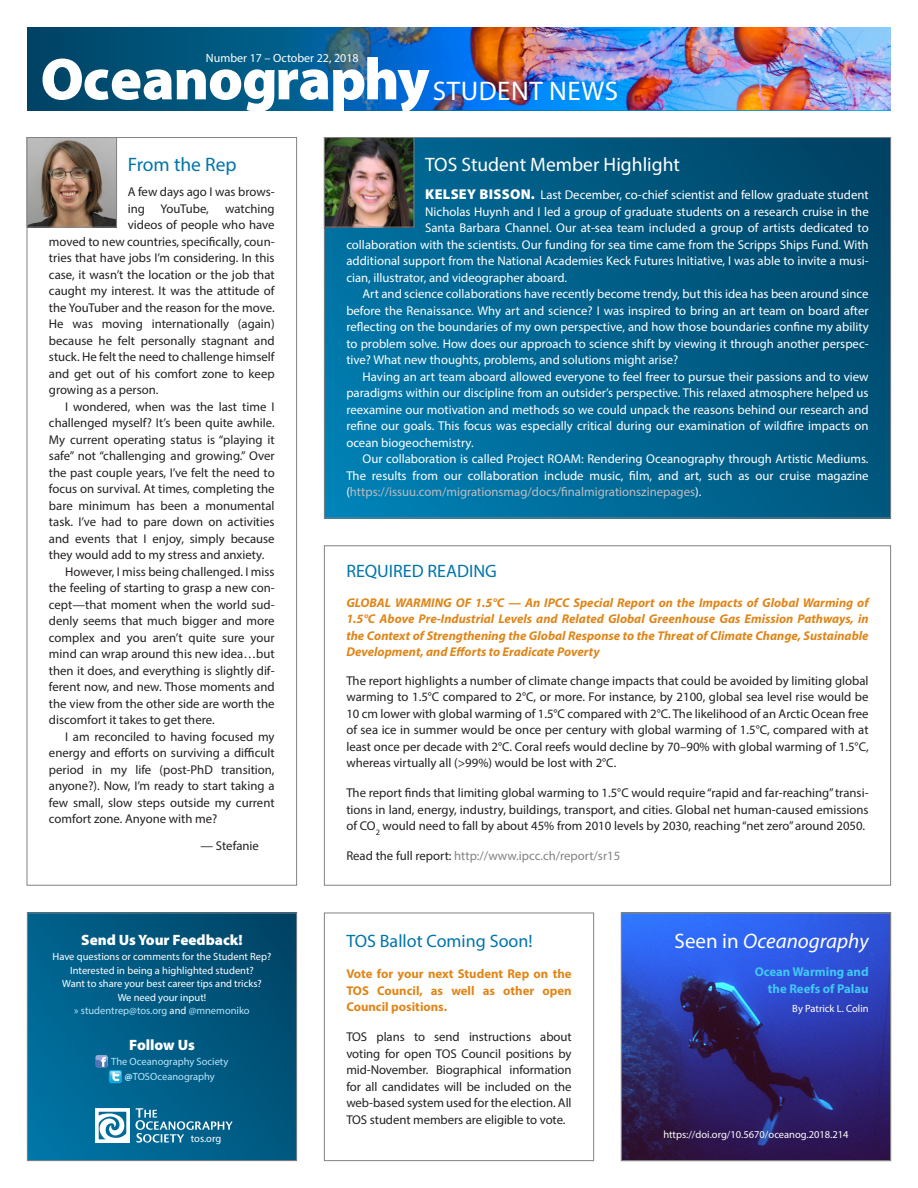
<style>
.page{position:relative;width:918px;height:1188px;background:#fff}
.page>*{position:absolute;margin:0;border:0;box-sizing:border-box;transform-origin:0 0}
.t1{font:900 59.55px "Myriad Pro";letter-spacing:-.02em;color:#fff}
.t2{font:27px "Myriad Pro";letter-spacing:.02em;color:#fff}
.text{font:italic 21px "Myriad Pro";color:#fff}
.subhead{font:19.5px "Myriad Pro";color:#fff}
.subhead-2{font:19.5px "Myriad Pro";color:#0075a9}
.text-2{font:18px "Myriad Pro";color:#0075a9}
.subhead-3{font:18px "Myriad Pro";color:#0075a9}
.subhead-4{font:900 15px "Myriad Pro";color:#fff}
.text_indented{font:12.75px/16.5px "Myriad Pro";color:#fff;text-align:justify}
.text_indented-2{font:12.75px/16.5px "Myriad Pro";color:#231f20;text-align:justify}
.subhead-5{font:12.75px/16.5px "Myriad Pro";color:#231f20;text-align:justify}
.text-3{font:12.75px/16.5px "Myriad Pro";color:#231f20;text-align:justify}
.text-4{font:12.75px "Myriad Pro";color:#fff}
.subhead-6{font:italic 700 12.75px/16.5px "Myriad Pro";color:#df8619;text-align:justify}
.text-5{font:700 12.75px/16.5px "Myriad Pro";color:#df8619;text-align:justify}
.subhead-7{font:12.75px "Myriad Pro";color:#808285}
.text-6{font:700 12.75px "Myriad Pro";color:#40c7f4}
.t3{font:12px "Myriad Pro";color:#fff}
.text-7{font:10.5px/13.5px "Myriad Pro";color:#fff;text-align:center}
.text-8{font:10.5px "Myriad Pro";color:#b9e5fa}
.s1{font-weight:900;font-size:14.25px}
.s2{color:#bcbdc0}
.s3{color:#231f20}
.s4{color:#b9e5fa}
.s5{font-weight:900}
.s6{font-style:normal}
</style>
<div class="page">
<img style="left:623px;top:915px;width:266px;height:244px">
<div style="left:621px;top:913px;width:270px;height:248px;border:1px solid #808285"></div>
<svg style="left:29px;top:915px;width:266px;height:244px;background:#005c85"></svg>
<svg style="left:95px;top:1055px;width:27px;height:28px"></svg>
<div style="left:109px;top:1070px;width:13px;height:13px;border:1px solid #00aeef;border-radius:2px"></div>
<div style="left:27px;top:913px;width:270px;height:248px;border:1px solid #808285"></div>
<svg style="left:27px;top:27px;width:193px;height:83px;background:#004d72"></svg>
<img style="left:220px;top:27px;width:671px;height:83px">
<svg style="left:326px;top:139px;width:563px;height:377px;background:#00618b"></svg>
<svg style="left:135px;top:1108px;width:98px;height:35px;background:#297b9e"></svg>
<svg style="left:100px;top:1113px;width:25px;height:25px"></svg>
<div style="left:95px;top:1108px;width:35px;height:35px;border:4px solid #fff"></div>
<div style="left:324px;top:913px;width:270px;height:248px;border:1px solid #808285"></div>
<img style="left:326px;top:139px;width:86px;height:86px">
<div style="left:324px;top:137px;width:90px;height:90px;border:1px solid #808285"></div>
<img style="left:29px;top:139px;width:86px;height:86px">
<div style="left:27px;top:137px;width:90px;height:90px;border:1px solid #808285"></div>
<p class="t3" style="left:206px;top:50px;width:154px">Number 17 – October 22, 2018</p>
<p class="t1" style="left:40px;top:40px;width:391px">Oceanography</p>
<p class="t2" style="left:433px;top:74px;width:187px">STUDENT NEWS</p>
<p class="subhead-2" style="left:128px;top:153px;width:110px">From the Rep</p>
<p class="text-3" style="left:128px;top:183px;width:148px">A few days ago I was brows&shy;ing YouTube,</p>
<p class="text-3" style="left:225px;top:200px;width:51px">watching</p>
<p class="text-3" style="left:128px;top:216px;width:148px">videos of people who have</p>
<p class="text-3" style="left:49px;top:233px;width:227px">moved to new countries, specifically, coun-</p>
<p class="text-3" style="left:49px;top:249px;width:227px">tries that have jobs I’m considering. In this</p>
<p class="text-3" style="left:49px;top:266px;width:227px">case, it wasn’t the location or the job that</p>
<p class="text-3" style="left:49px;top:282px;width:227px">caught my interest. It was the attitude of</p>
<p class="text-3" style="left:49px;top:299px;width:227px">the YouTuber and the reason for the move.</p>
<p class="text-3" style="left:49px;top:315px;width:227px">He was moving internationally (again)</p>
<p class="text-3" style="left:49px;top:332px;width:227px">because he felt personally stagnant and</p>
<p class="text-3" style="left:49px;top:348px;width:227px">stuck. He felt the need to challenge himself</p>
<p class="text-3" style="left:49px;top:365px;width:227px">and get out of his comfort zone to keep</p>
<p class="text-3" style="left:49px;top:381px;width:111px">growing as a person.</p>
<p class="text_indented-2" style="left:49px;top:398px;width:227px;text-indent:16px">I wondered, when was the last time I challenged myself? It’s been quite awhile.<br>My current operating status is “playing it safe” not “challenging and growing.” Over the past couple years, I’ve felt the need to focus on survival. At times, completing the bare minimum has been a monumental task. I’ve had to pare down on activities and events that I enjoy, simply because they would add to my stress and anxiety.</p>
<p class="text_indented-2" style="left:49px;top:563px;width:227px;text-indent:16px">However, I miss being challenged. I miss the feeling of starting to grasp a new con&shy;cept—that moment when the world sud&shy;denly seems that much bigger and more complex and you aren’t quite sure your mind can wrap around this new idea…but then it does, and everything is slightly dif&shy;ferent now, and new. Those moments and the view from the other side are worth the discomfort it takes to get there.</p>
<p class="text_indented-2" style="left:49px;top:728px;width:227px;text-indent:16px">I am reconciled to having focused my energy and efforts on surviving a difficult period in my life (post-PhD transition, anyone?). Now, I’m ready to start taking a few small, slow steps outside my current comfort zone. Anyone with me?</p>
<p class="text_indented-2" style="left:200px;top:837px;width:60px">— Stefanie</p>
<p class="subhead" style="left:425px;top:153px;width:256px">TOS Student Member Highlight</p>
<p class="text-4" style="left:425px;top:187px;width:445px"><span class="s1">KELSEY BISSON.</span> Last December, co-chief scientist and fellow graduate student</p>
<p class="text-4" style="left:425px;top:203px;width:445px">Nicholas Huynh and I led a group of graduate students on a research cruise in the</p>
<p class="text-4" style="left:425px;top:220px;width:445px">Santa Barbara Channel. Our at-sea team included a group of artists dedicated to</p>
<p class="text-4" style="left:346px;top:236px;width:524px">collaboration with the scientists. Our funding for sea time came from the Scripps Ships Fund. With</p>
<p class="text-4" style="left:346px;top:253px;width:524px">additional support from the National Academies Keck Futures Initiative, I was able to invite a musi-</p>
<p class="text-4" style="left:346px;top:269px;width:222px">cian, illustrator, and videographer aboard.</p>
<p class="text_indented" style="left:346px;top:285px;width:524px;text-indent:16px">Art and science collaborations have recently become trendy, but this idea has been around since before the Renaissance. Why art and science? I was inspired to bring an art team on board after reflecting on the boundaries of my own perspective, and how those boundaries confine my ability to problem solve. How does our approach to science shift by viewing it through another perspec&shy;tive? What new thoughts, problems, and solutions might arise?</p>
<p class="text_indented" style="left:346px;top:368px;width:524px;text-indent:16px">Having an art team aboard allowed everyone to feel freer to pursue their passions and to view paradigms within our discipline from an outsider’s perspective. This relaxed atmosphere helped us reexamine our motivation and methods so we could unpack the reasons behind our research and refine our goals. This focus was especially critical during our examination of wildfire impacts on ocean biogeochemistry.</p>
<p class="text_indented" style="left:346px;top:450px;width:524px;text-indent:16px">Our collaboration is called Project ROAM: Rendering Oceanography through Artistic Mediums.<br>The results from our collaboration include music, film, and art, such as our cruise magazine (<span class="s2">https://issuu.com/migrationsmag/docs/finalmigrationszinepages</span>).</p>
<p class="subhead-3" style="left:346px;top:560px;width:152px">REQUIRED READING</p>
<p class="subhead-6" style="left:346px;top:594px;width:524px">GLOBAL WARMING OF 1.5°C — An IPCC Special Report on the Impacts of Global Warming of 1.5°C Above Pre-Industrial Levels and Related Global Greenhouse Gas Emission Pathways, in the Context of Strengthening the Global Response to the Threat of Climate Change, Sustainable Development, and Efforts to Eradicate Poverty</p>
<p class="subhead-5" style="left:346px;top:672px;width:524px">The report highlights a number of climate change impacts that could be avoided by limiting global warming to 1.5°C compared to 2°C, or more. For instance, by 2100, global sea level rise would be 10 cm lower with global warming of 1.5°C compared with 2°C. The likelihood of an Arctic Ocean free of sea ice in summer would be once per century with global warming of 1.5°C, compared with at least once per decade with 2°C. Coral reefs would decline by 70–90% with global warming of 1.5°C, whereas virtually all (&gt;99%) would be lost with 2°C.</p>
<p class="subhead-5" style="left:346px;top:785px;width:524px">The report finds that limiting global warming to 1.5°C would require “rapid and far-reaching” transi&shy;tions in land, energy, industry, buildings, transport, and cities. Global net human-caused emissions of CO<sub>2</sub> would need to fall by about 45% from 2010 levels by 2030, reaching “net zero” around 2050.</p>
<p class="subhead-7" style="left:346px;top:848px;width:275px"><span class="s3">Read the full report:</span> http://www.ipcc.ch/report/sr15</p>
<p class="subhead-4" style="left:81px;top:930px;width:163px">Send Us Your Feedback!</p>
<p class="text-7" style="left:53px;top:950px;width:220px">Have questions or comments for the Student Rep?<br>Interested in being a highlighted student?<br>Want to share your best career tips and tricks?<br>We need your input!<br><span class="s4">» studentrep@tos.org</span> and <span class="s4">@mnemoniko</span></p>
<p class="subhead-4" style="left:129px;top:1035px;width:67px">Follow Us</p>
<p class="text-8" style="left:111px;top:1055px;width:119px">The Oceanography Society</p>
<p class="text-8" style="left:125px;top:1070px;width:92px"><span class="s5">@</span>TOSOceanography</p>
<p class="text-2" style="left:346px;top:929px;width:188px">TOS Ballot Coming Soon!</p>
<p class="text-5" style="left:346px;top:965px;width:227px">Vote for your next Student Rep on the TOS Council, as well as other open Council positions.</p>
<p class="text-3" style="left:346px;top:1028px;width:227px">TOS plans to send instructions about voting for open TOS Council positions by mid-November. Biographical information for all candidates will be included on the web-based system used for the election. All TOS student members are eligible to vote.</p>
<p class="text" style="left:675px;top:928px;width:196px"><span class="s6">Seen in</span> Oceanography</p>
<p class="text-6" style="left:755px;top:964px;width:115px">Ocean Warming and</p>
<p class="text-6" style="left:768px;top:980px;width:102px">the Reefs of Palau</p>
<p class="text-7" style="left:792px;top:1002px;width:78px">By Patrick L. Colin</p>
<p class="text-7" style="left:191px;top:1132px;width:32px">tos.org</p>
<p class="text-7" style="left:663px;top:1128px;width:187px">https://doi.org/10.5670/oceanog.2018.214</p>
</div>
